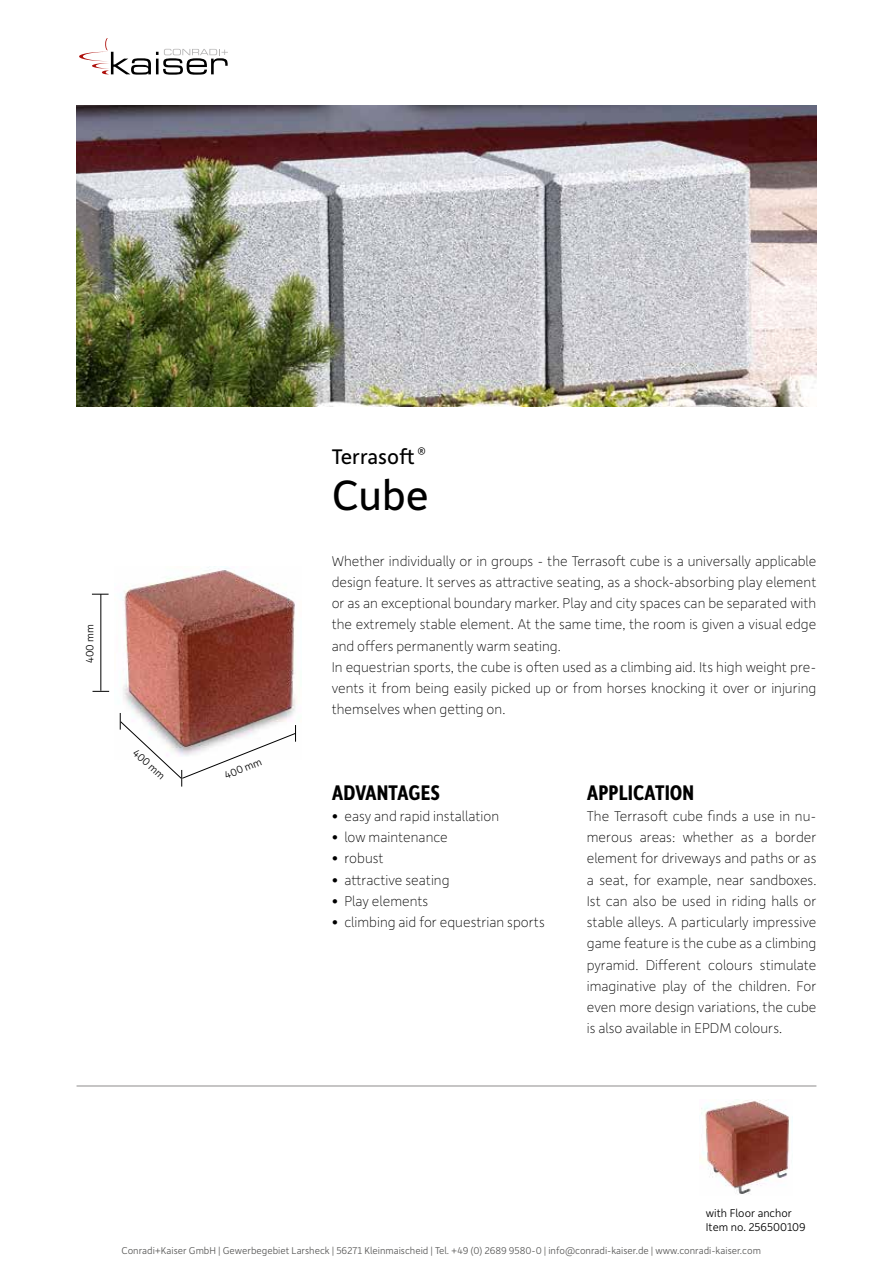
<style>
.page{position:relative;width:893px;height:1263px;background:#fff}
.page>*{position:absolute;margin:0;border:0;box-sizing:border-box;transform-origin:0 0}
.t1{font:45px "Depot New";color:#000}
.t2{font:700 22.5px "Depot New Condensed";color:#000}
.t3{font:22.5px "Depot New";color:#000}
.t4{font:100 15px/21.3px "Depot New";color:#000}
.t5{font:300 12px/14.4px "Depot New";color:#000}
.t6{font:300 11.25px "Depot New";color:#000}
.t7{font:300 10.5px "Depot New";color:#575756}
</style>
<div class="page">
<img style="left:119px;top:566px;width:178px;height:175px">
<hr style="left:100px;top:594px;width:1px;height:97px;background:#000">
<svg style="left:92px;top:594px;width:17px;height:1px"></svg>
<svg style="left:93px;top:691px;width:16px;height:1px"></svg>
<svg style="left:120px;top:713px;width:176px;height:73px"></svg>
<img style="left:700px;top:1099px;width:90px;height:95px">
<img style="left:77px;top:106px;width:739px;height:300px">
<svg style="left:79px;top:38px;width:149px;height:37px"></svg>
<hr style="left:77px;top:1085px;width:739px;height:2px;background:#b3b2b2">
<p class="t6" style="left:83px;top:663px;width:41px;rotate:-90deg">400 mm</p>
<p class="t6" style="left:140px;top:745px;width:41px;rotate:43deg">400 mm</p>
<p class="t6" style="left:222px;top:769px;width:41px;rotate:-22deg">400 mm</p>
<h2 class="t3" style="left:332px;top:441px;width:96px">Terrasoft <sup>®</sup></h2>
<h1 class="t1" style="left:332px;top:466px;width:99px">Cube</h1>
<p class="t4" style="left:332px;top:549px;width:486px">Whether individually or in groups - the Terrasoft cube is a universally applicable design feature. It serves as attractive seating, as a shock-absorbing play element or as an exceptional boundary marker. Play and city spaces can be separated with the extremely stable element. At the same time, the room is given a visual edge and offers permanently warm seating.<br>In equestrian sports, the cube is often used as a climbing aid. Its high weight pre&shy;vents it from being easily picked up or from horses knocking it over or injuring themselves when getting on.</p>
<h2 class="t2" style="left:332px;top:777px;width:110px">ADVANTAGES</h2>
<p class="t4" style="left:332px;top:804px;width:169px">• easy and rapid installation</p>
<p class="t4" style="left:332px;top:826px;width:118px">• low maintenance</p>
<p class="t4" style="left:332px;top:847px;width:54px">• robust</p>
<p class="t4" style="left:332px;top:868px;width:119px">• attractive seating</p>
<p class="t4" style="left:332px;top:889px;width:98px">• Play elements</p>
<p class="t4" style="left:332px;top:911px;width:215px">• climbing aid for equestrian sports</p>
<h2 class="t2" style="left:587px;top:777px;width:109px">APPLICATION</h2>
<p class="t4" style="left:587px;top:804px;width:231px;text-align:justify">The Terrasoft cube finds a use in nu&shy;merous areas: whether as a border element for driveways and paths or as a seat, for example, near sandboxes.<br>Ist can also be used in riding halls or stable alleys. A particularly impressive game feature is the cube as a climbing pyramid. Different colours stimulate imaginative play of the children. For even more design variations, the cube is also available in EPDM colours.</p>
<p class="t5" style="left:706px;top:1205px;width:101px">with Floor anchor<br>Item no. 256500109</p>
<p class="t7" style="left:121px;top:1244px;width:641px">Conradi+Kaiser GmbH | Gewerbegebiet Larsheck | 56271 Kleinmaischeid | Tel. +49 (0) 2689 9580-0 | info@conradi-kaiser.de | www.conradi-kaiser.com</p>
</div>
